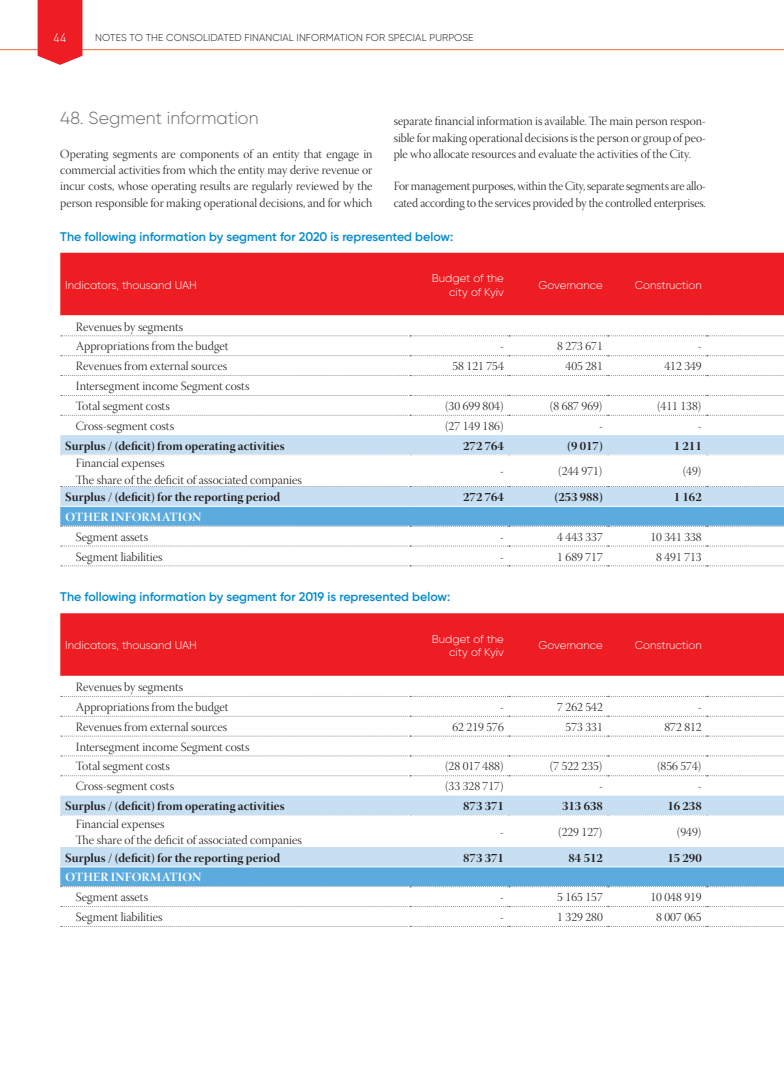
<style>
.page{position:relative;width:784px;height:1074px;background:#fff}
.page>*{position:absolute;margin:0;border:0;box-sizing:border-box;transform-origin:0 0}
.t1{font:300 17.5px "Gilroy";color:#6c6d70}
.t2{font:12.5px/16.2px "Warnock Pro Light Disp";color:#231f20}
.t3{font:12.5px "Warnock Pro Bold Disp";color:#231f20}
.t4{font:600 12.5px "Gilroy";color:#0089cf}
.t5{font:12.5px "Warnock Pro Bold Disp";letter-spacing:.01em;color:#fff}
.t6{font:300 12.5px "DIN Pro";color:#fff}
.t7{font:300 11.25px/13.5px "Gilroy";color:#fff;text-align:right}
.t8{font:300 10px "Gilroy";letter-spacing:.01em;color:#231f20}
</style>
<div class="page">
<hr style="left:0;top:49px;width:772px;height:1px;background:#f48465">
<svg style="left:38px;top:0;width:44px;height:65px;background:#ef2c32"></svg>
<div style="left:60px;top:253px;width:723px;height:62px;background:#ee1d23"></div>
<svg style="left:60px;top:435px;width:723px;height:71px;fill:#c7dff2"></svg>
<svg style="left:61px;top:335px;width:723px;height:1px"></svg>
<svg style="left:61px;top:355px;width:723px;height:1px"></svg>
<svg style="left:61px;top:375px;width:723px;height:1px"></svg>
<svg style="left:61px;top:395px;width:723px;height:1px"></svg>
<svg style="left:61px;top:415px;width:723px;height:1px"></svg>
<svg style="left:60px;top:506px;width:724px;height:21px;background:#69b1df"></svg>
<svg style="left:61px;top:545px;width:723px;height:1px"></svg>
<svg style="left:61px;top:565px;width:723px;height:1px"></svg>
<svg style="left:61px;top:454px;width:723px;height:1px"></svg>
<svg style="left:61px;top:486px;width:723px;height:1px"></svg>
<div style="left:60px;top:613px;width:723px;height:63px;background:#ee1d23"></div>
<svg style="left:60px;top:795px;width:723px;height:71px;fill:#c7dff2"></svg>
<svg style="left:61px;top:696px;width:723px;height:1px"></svg>
<svg style="left:61px;top:716px;width:723px;height:1px"></svg>
<svg style="left:61px;top:735px;width:723px;height:1px"></svg>
<svg style="left:61px;top:755px;width:723px;height:1px"></svg>
<svg style="left:61px;top:775px;width:723px;height:1px"></svg>
<svg style="left:61px;top:815px;width:723px;height:1px"></svg>
<svg style="left:60px;top:867px;width:724px;height:20px;background:#63adde"></svg>
<svg style="left:61px;top:906px;width:723px;height:1px"></svg>
<svg style="left:61px;top:926px;width:723px;height:1px"></svg>
<p class="t6" style="left:54px;top:29px;width:14px">44</p>
<p class="t8" style="left:95px;top:31px;width:379px">NOTES TO THE CONSOLIDATED FINANCIAL INFORMATION FOR SPECIAL PURPOSE</p>
<h1 class="t1" style="left:60px;top:107px;width:200px">48. Segment information</h1>
<p class="t2" style="left:60px;top:147px;width:313px;text-align:justify">Operating segments are components of an entity that engage in commercial activities from which the entity may derive revenue or incur costs, whose operating results are regularly reviewed by the person responsible for making operational decisions, and for which</p>
<p class="t2" style="left:393px;top:114px;width:313px;text-align:justify">separate financial information is available. The main person respon&shy;sible for making operational decisions is the person or group of peo&shy;ple who allocate resources and evaluate the activities of the City.</p>
<p class="t2" style="left:393px;top:179px;width:313px">For management purposes, within the City, separate segments are allo&shy;cated according to the services provided by the controlled enterprises.</p>
<p class="t4" style="left:60px;top:228px;width:394px">The following information by segment for 2020 is represented below:</p>
<p class="t7" style="left:65px;top:278px;width:133px">Indicators, thousand UAH</p>
<p class="t7" style="left:431px;top:271px;width:74px">Budget of the city of Kyiv</p>
<p class="t7" style="left:538px;top:278px;width:66px">Governance</p>
<p class="t7" style="left:634px;top:278px;width:68px">Construction</p>
<p class="t2" style="left:76px;top:318px;width:154px;line-height:19.9px">Revenues by segments<br>Appropriations from the budget</p>
<p class="t2" style="left:500px;top:339px;width:5px">-</p>
<p class="t2" style="left:557px;top:339px;width:47px">8 273 671</p>
<p class="t2" style="left:697px;top:339px;width:5px">-</p>
<p class="t2" style="left:76px;top:359px;width:152px">Revenues from external sources</p>
<p class="t2" style="left:452px;top:359px;width:53px">58 121 754</p>
<p class="t2" style="left:565px;top:359px;width:39px">405 281</p>
<p class="t2" style="left:664px;top:359px;width:39px">412 349</p>
<p class="t2" style="left:76px;top:377px;width:175px;line-height:19.9px">Intersegment income Segment costs<br>Total segment costs</p>
<p class="t2" style="left:444px;top:399px;width:61px">(30 699 804)</p>
<p class="t2" style="left:549px;top:399px;width:55px">(8 687 969)</p>
<p class="t2" style="left:656px;top:399px;width:47px">(411 138)</p>
<p class="t2" style="left:76px;top:419px;width:100px">Cross-segment costs</p>
<p class="t2" style="left:444px;top:419px;width:61px">(27 149 186)</p>
<p class="t2" style="left:598px;top:419px;width:5px">-</p>
<p class="t2" style="left:697px;top:419px;width:5px">-</p>
<p class="t3" style="left:65px;top:438px;width:220px">Surplus / (deficit) from operating activities</p>
<p class="t3" style="left:463px;top:438px;width:42px">272 764</p>
<p class="t3" style="left:567px;top:438px;width:37px">(9 017)</p>
<p class="t3" style="left:673px;top:438px;width:29px">1 211</p>
<p class="t2" style="left:76px;top:456px;width:227px;line-height:16.6px">Financial expenses<br>The share of the deficit of associated companies</p>
<p class="t2" style="left:500px;top:464px;width:5px">-</p>
<p class="t2" style="left:557px;top:464px;width:47px">(244 971)</p>
<p class="t2" style="left:682px;top:464px;width:21px">(49)</p>
<p class="t3" style="left:65px;top:489px;width:216px">Surplus / (deficit) for the reporting period</p>
<p class="t3" style="left:463px;top:489px;width:42px">272 764</p>
<p class="t3" style="left:554px;top:489px;width:50px">(253 988)</p>
<p class="t3" style="left:673px;top:489px;width:29px">1 162</p>
<p class="t5" style="left:65px;top:509px;width:137px">OTHER INFORMATION</p>
<p class="t2" style="left:76px;top:530px;width:74px">Segment assets</p>
<p class="t2" style="left:500px;top:530px;width:5px">-</p>
<p class="t2" style="left:557px;top:530px;width:47px">4 443 337</p>
<p class="t2" style="left:650px;top:530px;width:53px">10 341 338</p>
<p class="t2" style="left:76px;top:549px;width:88px">Segment liabilities</p>
<p class="t2" style="left:557px;top:549px;width:47px">1 689 717</p>
<p class="t2" style="left:655px;top:549px;width:47px">8 491 713</p>
<p class="t4" style="left:60px;top:589px;width:391px">The following information by segment for 2019 is represented below:</p>
<p class="t7" style="left:65px;top:638px;width:133px">Indicators, thousand UAH</p>
<p class="t7" style="left:431px;top:632px;width:74px">Budget of the city of Kyiv</p>
<p class="t7" style="left:538px;top:638px;width:66px">Governance</p>
<p class="t7" style="left:634px;top:638px;width:68px">Construction</p>
<p class="t2" style="left:76px;top:678px;width:154px;line-height:19.9px">Revenues by segments<br>Appropriations from the budget</p>
<p class="t2" style="left:500px;top:700px;width:5px">-</p>
<p class="t2" style="left:557px;top:700px;width:47px">7 262 542</p>
<p class="t2" style="left:697px;top:700px;width:5px">-</p>
<p class="t2" style="left:76px;top:720px;width:152px">Revenues from external sources</p>
<p class="t2" style="left:452px;top:720px;width:53px">62 219 576</p>
<p class="t2" style="left:565px;top:720px;width:39px">573 331</p>
<p class="t2" style="left:664px;top:720px;width:39px">872 812</p>
<p class="t2" style="left:76px;top:738px;width:175px;line-height:19.9px">Intersegment income Segment costs<br>Total segment costs</p>
<p class="t2" style="left:444px;top:759px;width:61px">(28 017 488)</p>
<p class="t2" style="left:549px;top:759px;width:55px">(7 522 235)</p>
<p class="t2" style="left:656px;top:759px;width:47px">(856 574)</p>
<p class="t2" style="left:76px;top:779px;width:100px">Cross-segment costs</p>
<p class="t2" style="left:444px;top:779px;width:61px">(33 328 717)</p>
<p class="t2" style="left:598px;top:779px;width:5px">-</p>
<p class="t2" style="left:697px;top:779px;width:5px">-</p>
<p class="t3" style="left:65px;top:798px;width:220px">Surplus / (deficit) from operating activities</p>
<p class="t3" style="left:463px;top:798px;width:42px">873 371</p>
<p class="t3" style="left:562px;top:798px;width:42px">313 638</p>
<p class="t3" style="left:667px;top:798px;width:36px">16 238</p>
<p class="t2" style="left:76px;top:816px;width:227px;line-height:16.6px">Financial expenses<br>The share of the deficit of associated companies</p>
<p class="t2" style="left:500px;top:825px;width:5px">-</p>
<p class="t2" style="left:557px;top:825px;width:47px">(229 127)</p>
<p class="t2" style="left:676px;top:825px;width:27px">(949)</p>
<p class="t3" style="left:65px;top:850px;width:216px">Surplus / (deficit) for the reporting period</p>
<p class="t3" style="left:463px;top:850px;width:42px">873 371</p>
<p class="t3" style="left:568px;top:850px;width:36px">84 512</p>
<p class="t3" style="left:667px;top:850px;width:36px">15 290</p>
<p class="t5" style="left:65px;top:869px;width:137px">OTHER INFORMATION</p>
<p class="t2" style="left:76px;top:890px;width:74px">Segment assets</p>
<p class="t2" style="left:500px;top:890px;width:5px">-</p>
<p class="t2" style="left:557px;top:890px;width:47px">5 165 157</p>
<p class="t2" style="left:650px;top:890px;width:53px">10 048 919</p>
<p class="t2" style="left:76px;top:910px;width:88px">Segment liabilities</p>
<p class="t2" style="left:500px;top:910px;width:5px">-</p>
<p class="t2" style="left:557px;top:910px;width:47px">1 329 280</p>
<p class="t2" style="left:655px;top:910px;width:47px">8 007 065</p>
</div>
